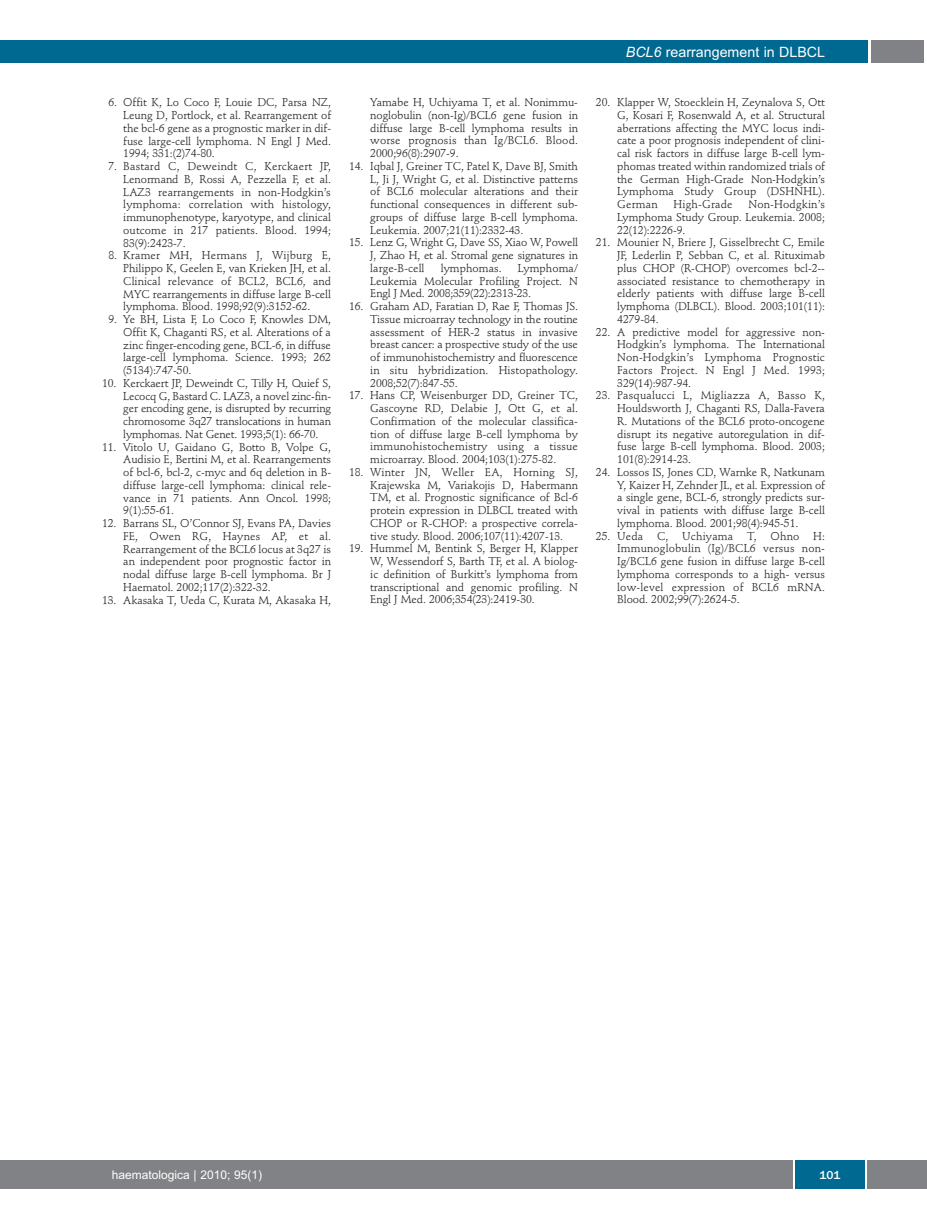
<style>
.page{position:relative;width:927px;height:1225px;background:#fff}
.page>*{position:absolute;margin:0;border:0;box-sizing:border-box;transform-origin:0 0}
.t1{font:14.25px "Arial";color:#fff}
.t2{font:12px "Arial";color:#fff}
.t3{font:500 12px "Franklin Gothic";color:#fff}
.t4{font:11.25px/12.8px "Stempel Schneidler";letter-spacing:-.005em;color:#231f20;text-align:justify}
.t5{font:11.25px "Stempel Schneidler";letter-spacing:.015em;color:#231f20}
.s1{font-style:italic}
</style>
<div class="page">
<div style="left:871px;top:40px;width:52px;height:22px;background:#808285"></div>
<div style="left:18px;top:40px;width:849px;height:22px;background:#006991"></div>
<div style="left:17px;top:1160px;width:910px;height:28px;background:#808285"></div>
<div style="left:795px;top:1160px;width:70px;height:28px;background:#006991"></div>
<hr style="left:793px;top:1160px;width:2px;height:28px;background:#fff">
<hr style="left:865px;top:1160px;width:2px;height:28px;background:#fff">
<div style="left:0;top:40px;width:19px;height:22px;background:#006991"></div>
<div style="left:0;top:1160px;width:18px;height:28px;background:#808285"></div>
<p class="t4" style="left:123px;top:97px;width:209px;text-indent:-15px">6. Offit K, Lo Coco F, Louie DC, Parsa NZ, Leung D, Portlock, et al. Rearrangement of the bcl-6 gene as a prognostic marker in dif&shy;fuse large-cell lymphoma. N Engl J Med.<br>1994; 331:(2)74-80.</p>
<p class="t4" style="left:123px;top:161px;width:209px;text-indent:-15px">7. Bastard C, Deweindt C, Kerckaert JP, Lenormand B, Rossi A, Pezzella F, et al.<br>LAZ3 rearrangements in non-Hodgkin’s lymphoma: correlation with histology, immunophenotype, karyotype, and clinical outcome in 217 patients. Blood. 1994; 83(9):2423-7.</p>
<p class="t4" style="left:123px;top:250px;width:209px;text-indent:-15px">8. Kramer MH, Hermans J, Wijburg E, Philippo K, Geelen E, van Krieken JH, et al.<br>Clinical relevance of BCL2, BCL6, and MYC rearrangements in diffuse large B-cell lymphoma. Blood. 1998;92(9):3152-62.</p>
<p class="t4" style="left:123px;top:314px;width:209px;text-indent:-15px">9. Ye BH, Lista F, Lo Coco F, Knowles DM, Offit K, Chaganti RS, et al. Alterations of a zinc finger-encoding gene, BCL-6, in diffuse large-cell lymphoma. Science. 1993; 262 (5134):747-50.</p>
<p class="t4" style="left:123px;top:378px;width:209px;text-indent:-21px">10. Kerckaert JP, Deweindt C, Tilly H, Quief S, Lecocq G, Bastard C. LAZ3, a novel zinc-fin&shy;ger encoding gene, is disrupted by recurring chromosome 3q27 translocations in human lymphomas. Nat Genet. 1993;5(1): 66-70.</p>
<p class="t4" style="left:123px;top:441px;width:209px;text-indent:-21px">11. Vitolo U, Gaidano G, Botto B, Volpe G, Audisio E, Bertini M, et al. Rearrangements of bcl-6, bcl-2, c-myc and 6q deletion in B&shy;diffuse large-cell lymphoma: clinical rele&shy;vance in 71 patients. Ann Oncol. 1998; 9(1):55-61.</p>
<p class="t4" style="left:123px;top:518px;width:209px;text-indent:-21px">12. Barrans SL, O’Connor SJ, Evans PA, Davies FE, Owen RG, Haynes AP, et al.<br>Rearrangement of the BCL6 locus at 3q27 is an independent poor prognostic factor in nodal diffuse large B-cell lymphoma. Br J Haematol. 2002;117(2):322-32.</p>
<p class="t4" style="left:102px;top:594px;width:231px">13. Akasaka T, Ueda C, Kurata M, Akasaka H,</p>
<p class="t4" style="left:370px;top:97px;width:209px">Yamabe H, Uchiyama T, et al. Nonimmu&shy;noglobulin (non-Ig)/BCL6 gene fusion in diffuse large B-cell lymphoma results in worse prognosis than Ig/BCL6. Blood.<br>2000;96(8):2907-9.</p>
<p class="t4" style="left:370px;top:161px;width:209px;text-indent:-21px">14. Iqbal J, Greiner TC, Patel K, Dave BJ, Smith L, Ji J, Wright G, et al. Distinctive patterns of BCL6 molecular alterations and their functional consequences in different sub&shy;groups of diffuse large B-cell lymphoma.<br>Leukemia. 2007;21(11):2332-43.</p>
<p class="t4" style="left:370px;top:237px;width:209px;text-indent:-21px">15. Lenz G, Wright G, Dave SS, Xiao W, Powell J, Zhao H, et al. Stromal gene signatures in large-B-cell</p>
<p class="t4" style="left:370px;top:263px;width:209px;text-indent:148px">Lymphoma/ Leukemia Molecular Profiling Project. N Engl J Med. 2008;359(22):2313-23.</p>
<p class="t4" style="left:370px;top:301px;width:209px;text-indent:-21px">16. Graham AD, Faratian D, Rae F, Thomas JS.<br>Tissue microarray technology in the routine assessment of HER-2 status in invasive breast cancer: a prospective study of the use of immunohistochemistry and fluorescence in situ hybridization. Histopathology.<br>2008;52(7):847-55.</p>
<p class="t4" style="left:370px;top:390px;width:209px;text-indent:-21px">17. Hans CP, Weisenburger DD, Greiner TC, Gascoyne RD, Delabie J, Ott G, et al.<br>Confirmation of the molecular classifica&shy;tion of diffuse large B-cell lymphoma by immunohistochemistry using a tissue microarray. Blood. 2004;103(1):275-82.</p>
<p class="t4" style="left:370px;top:467px;width:209px;text-indent:-21px">18. Winter JN, Weller EA, Horning SJ, Krajewska M, Variakojis D, Habermann TM, et al. Prognostic significance of Bcl-6 protein expression in DLBCL treated with CHOP or R-CHOP: a prospective correla&shy;tive study. Blood. 2006;107(11):4207-13.</p>
<p class="t4" style="left:370px;top:543px;width:209px;text-indent:-21px">19. Hummel M, Bentink S, Berger H, Klapper W, Wessendorf S, Barth TF, et al. A biolog&shy;ic definition of Burkitt’s lymphoma from transcriptional and genomic profiling. N Engl J Med. 2006;354(23):2419-30.</p>
<p class="t4" style="left:441px;top:263px;width:63px">lymphomas.</p>
<p class="t1" style="left:626px;top:44px;width:201px"><span class="s1">BCL6</span> rearrangement in DLBCL</p>
<p class="t4" style="left:617px;top:97px;width:209px;text-indent:-21px">20. Klapper W, Stoecklein H, Zeynalova S, Ott G, Kosari F, Rosenwald A, et al. Structural aberrations affecting the MYC locus indi&shy;cate a poor prognosis independent of clini&shy;cal risk factors in diffuse large B-cell lym&shy;phomas treated within randomized trials of the German High-Grade Non-Hodgkin’s Lymphoma Study Group (DSHNHL).<br>German</p>
<p class="t4" style="left:617px;top:199px;width:209px;text-indent:131px">Non-Hodgkin’s Lymphoma Study Group. Leukemia. 2008; 22(12):2226-9.</p>
<p class="t4" style="left:617px;top:237px;width:209px;text-indent:-21px">21. Mounier N, Briere J, Gisselbrecht C, Emile JF, Lederlin P, Sebban C, et al. Rituximab plus CHOP (R-CHOP) overcomes bcl-2-- associated resistance to chemotherapy in elderly patients with diffuse large B-cell lymphoma (DLBCL). Blood. 2003;101(11):<br>4279-84.</p>
<p class="t4" style="left:617px;top:326px;width:209px;text-indent:-21px">22. A predictive model for aggressive non-Hodgkin’s lymphoma. The International Non-Hodgkin’s Lymphoma Prognostic Factors Project. N Engl J Med. 1993; 329(14):987-94.</p>
<p class="t4" style="left:617px;top:390px;width:209px;text-indent:-21px">23. Pasqualucci L, Migliazza A, Basso K, Houldsworth J, Chaganti RS, Dalla-Favera R. Mutations of the BCL6 proto-oncogene disrupt its negative autoregulation in dif&shy;fuse large B-cell lymphoma. Blood. 2003; 101(8):2914-23.</p>
<p class="t4" style="left:617px;top:467px;width:209px;text-indent:-21px">24. Lossos IS, Jones CD, Warnke R, Natkunam Y, Kaizer H, Zehnder JL, et al. Expression of a single gene, BCL-6, strongly predicts sur&shy;vival in patients with diffuse large B-cell lymphoma. Blood. 2001;98(4):945-51.</p>
<p class="t4" style="left:617px;top:530px;width:209px;text-indent:-21px">25. Ueda C, Uchiyama T, Ohno H:<br>Immunoglobulin (Ig)/BCL6 versus non-Ig/BCL6 gene fusion in diffuse large B-cell lymphoma corresponds to a high- versus low-level expression of BCL6 mRNA.<br>Blood. 2002;99(7):2624-5.</p>
<p class="t5" style="left:674px;top:199px;width:61px">High-Grade</p>
<p class="t2" style="left:112px;top:1167px;width:152px">haematologica | 2010; 95(1)</p>
<p class="t3" style="left:819px;top:1171px;width:23px">101</p>
</div>
